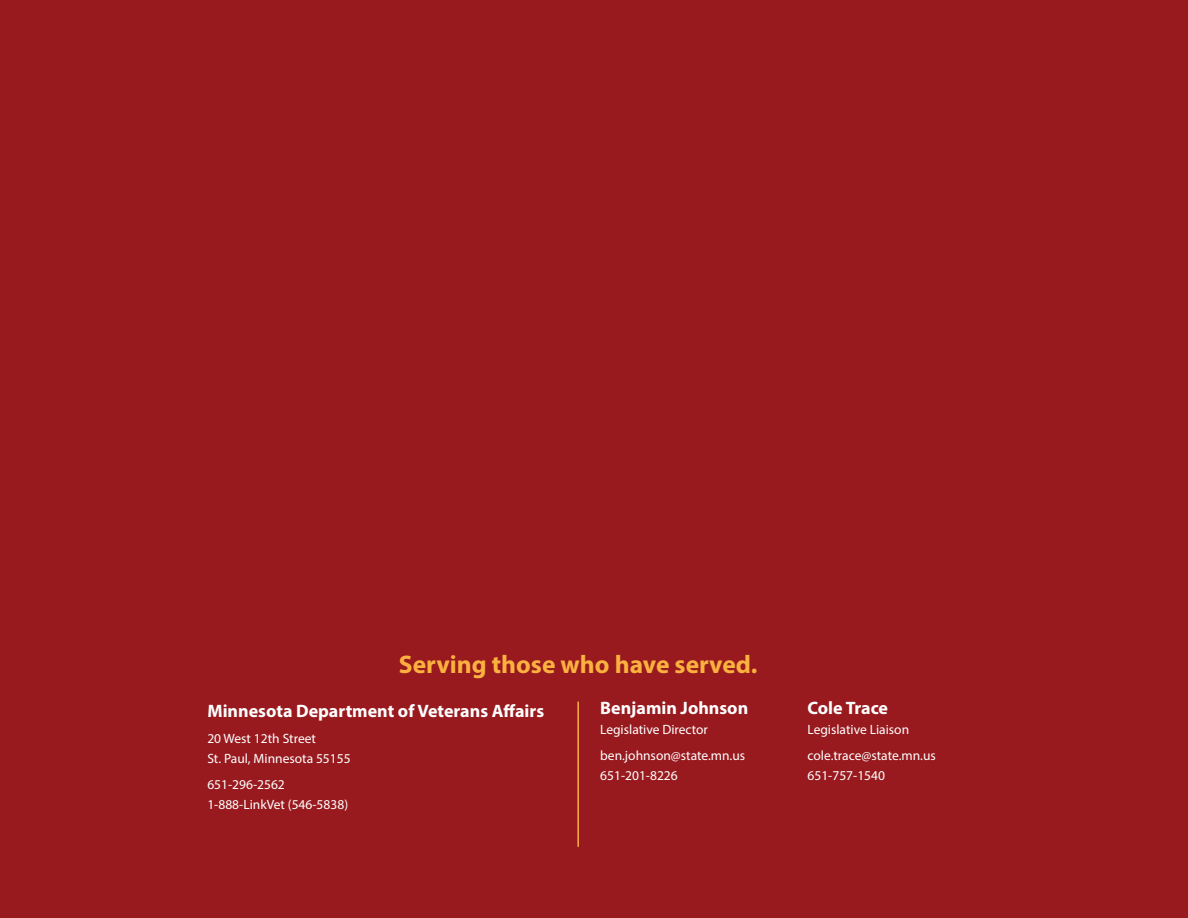
<style>
.page{position:relative;width:1188px;height:918px;background:#981a1e}
.page>*{position:absolute;margin:0;border:0;box-sizing:border-box;transform-origin:0 0}
.t1{font:700 25.5px "Myriad Pro";color:#fbb13f}
.t2{font:700 18px "Myriad Pro";color:#fff}
.t3{font:13.5px/19.5px "Myriad Pro";color:#fff}
</style>
<div class="page">
<hr style="left:577px;top:702px;width:2px;height:145px;background:#fbb13f">
<h2 class="t1" style="left:399px;top:647px;width:360px">Serving those who have served.</h2>
<p class="t2" style="left:207px;top:699px;width:338px">Minnesota Department of Veterans Affairs</p>
<p class="t3" style="left:207px;top:729px;width:145px">20 West 12th Street<br>St. Paul, Minnesota 55155</p>
<p class="t3" style="left:207px;top:775px;width:142px">651-296-2562<br>1-888-LinkVet (546-5838)</p>
<p class="t2" style="left:600px;top:697px;width:149px">Benjamin Johnson</p>
<p class="t3" style="left:600px;top:719px;width:109px">Legislative Director</p>
<p class="t3" style="left:600px;top:746px;width:146px">ben.johnson@state.mn.us<br>651-201-8226</p>
<p class="t2" style="left:808px;top:697px;width:82px">Cole Trace</p>
<p class="t3" style="left:808px;top:719px;width:103px">Legislative Liaison</p>
<p class="t3" style="left:808px;top:746px;width:130px">cole.trace@state.mn.us<br>651-757-1540</p>
</div>
